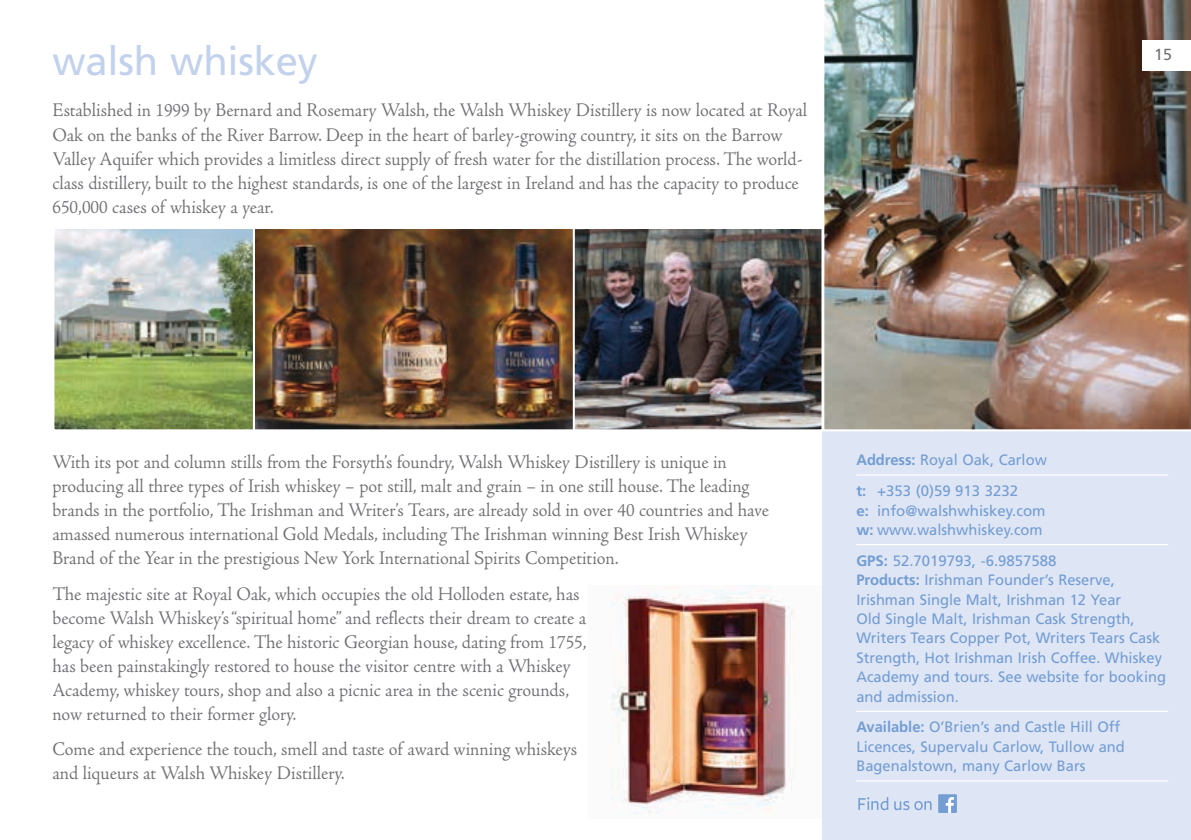
<style>
.page{position:relative;width:1191px;height:840px;background:#fff}
.page>*{position:absolute;margin:0;border:0;box-sizing:border-box;transform-origin:0 0}
.t1{font:40px "Frutiger";letter-spacing:-.005em;color:#c2d1ec}
.t2{font:20px/24px "Adobe Jenson";color:#717074;scale:.96 1}
.t3{font:16px "Frutiger";color:#717074}
.t4{font:15px/19.4px "Frutiger";color:#739dd3}
.s1{font-weight:700}
</style>
<div class="page">
<img style="left:611px;top:585px;width:184px;height:229px">
<div style="left:822px;top:402px;width:369px;height:437px;background:#dee5f4"></div>
<img style="left:55px;top:230px;width:198px;height:198px">
<div style="left:52px;top:227px;width:240px;height:204px;border:2px solid #fff"></div>
<img style="left:256px;top:230px;width:317px;height:198px">
<div style="left:253px;top:227px;width:327px;height:204px;border:2px solid #fff"></div>
<img style="left:576px;top:230px;width:244px;height:198px">
<div style="left:573px;top:227px;width:250px;height:204px;border:2px solid #fff"></div>
<img style="left:822px;top:0;width:369px;height:431px">
<div style="left:1142px;top:40px;width:49px;height:30px;background:#fff"></div>
<hr style="left:856px;top:474px;width:312px;height:1px;background:#fff">
<hr style="left:856px;top:543px;width:312px;height:2px;background:#fff">
<hr style="left:856px;top:710px;width:312px;height:1px;background:#fff">
<hr style="left:856px;top:779px;width:312px;height:2px;background:#fff">
<div style="left:938px;top:793px;width:19px;height:19px;background:#739dd3"></div>
<svg style="left:858px;top:797px;width:30px;height:12px"></svg>
<svg style="left:894px;top:801px;width:37px;height:8px"></svg>
<svg style="left:945px;top:797px;width:9px;height:15px"></svg>
<h1 class="t1" style="left:52px;top:38px;width:267px">walsh whiskey</h1>
<p class="t3" style="left:1154px;top:45px;width:19px">15</p>
<p class="t2" style="left:52px;top:99px;width:787px">Established in 1999 by Bernard and Rosemary Walsh, the Walsh Whiskey Distillery is now located at Royal Oak on the banks of the River Barrow. Deep in the heart of barley-growing country, it sits on the Barrow Valley Aquifer which provides a limitless direct supply of fresh water for the distillation process. The world&shy;class distillery, built to the highest standards, is one of the largest in Ireland and has the capacity to produce 650,000 cases of whiskey a year.</p>
<p class="t2" style="left:52px;top:450px;width:748px">With its pot and column stills from the Forsyth’s foundry, Walsh Whiskey Distillery is unique in producing all three types of Irish whiskey – pot still, malt and grain – in one still house. The leading brands in the portfolio, The Irishman and Writer’s Tears, are already sold in over 40 countries and have amassed numerous international Gold Medals, including The Irishman winning Best Irish Whiskey Brand of the Year in the prestigious New York International Spirits Competition.</p>
<p class="t2" style="left:52px;top:582px;width:558px">The majestic site at Royal Oak, which occupies the old Holloden estate, has become Walsh Whiskey’s “spiritual home” and reflects their dream to create a legacy of whiskey excellence. The historic Georgian house, dating from 1755, has been painstakingly restored to house the visitor centre with a Whiskey Academy, whiskey tours, shop and also a picnic area in the scenic grounds, now returned to their former glory.</p>
<p class="t2" style="left:52px;top:737px;width:548px">Come and experience the touch, smell and taste of award winning whiskeys and liqueurs at Walsh Whiskey Distillery.</p>
<p class="t4" style="left:856px;top:444px;width:192px;line-height:30.8px"><span class="s1">Address:</span> Royal Oak, Carlow <span class="s1">t:</span> +353 (0)59 913 3232</p>
<p class="t4" style="left:856px;top:500px;width:191px"><span class="s1">e:</span> info@walshwhiskey.com <span class="s1">w:</span> www.walshwhiskey.com</p>
<p class="t4" style="left:856px;top:550px;width:311px"><span class="s1">GPS:</span> 52.7019793, -6.9857588<br><span class="s1">Products:</span> Irishman Founder’s Reserve, Irishman Single Malt, Irishman 12 Year<br>Old Single Malt, Irishman Cask Strength, Writers Tears Copper Pot, Writers Tears Cask Strength, Hot Irishman Irish Coffee. Whiskey Academy and tours. See website for booking and admission.</p>
<p class="t4" style="left:856px;top:717px;width:270px"><span class="s1">Available:</span> O’Brien’s and Castle Hill Off<br>Licences, Supervalu Carlow, Tullow and<br>Bagenalstown, many Carlow Bars</p>
</div>
